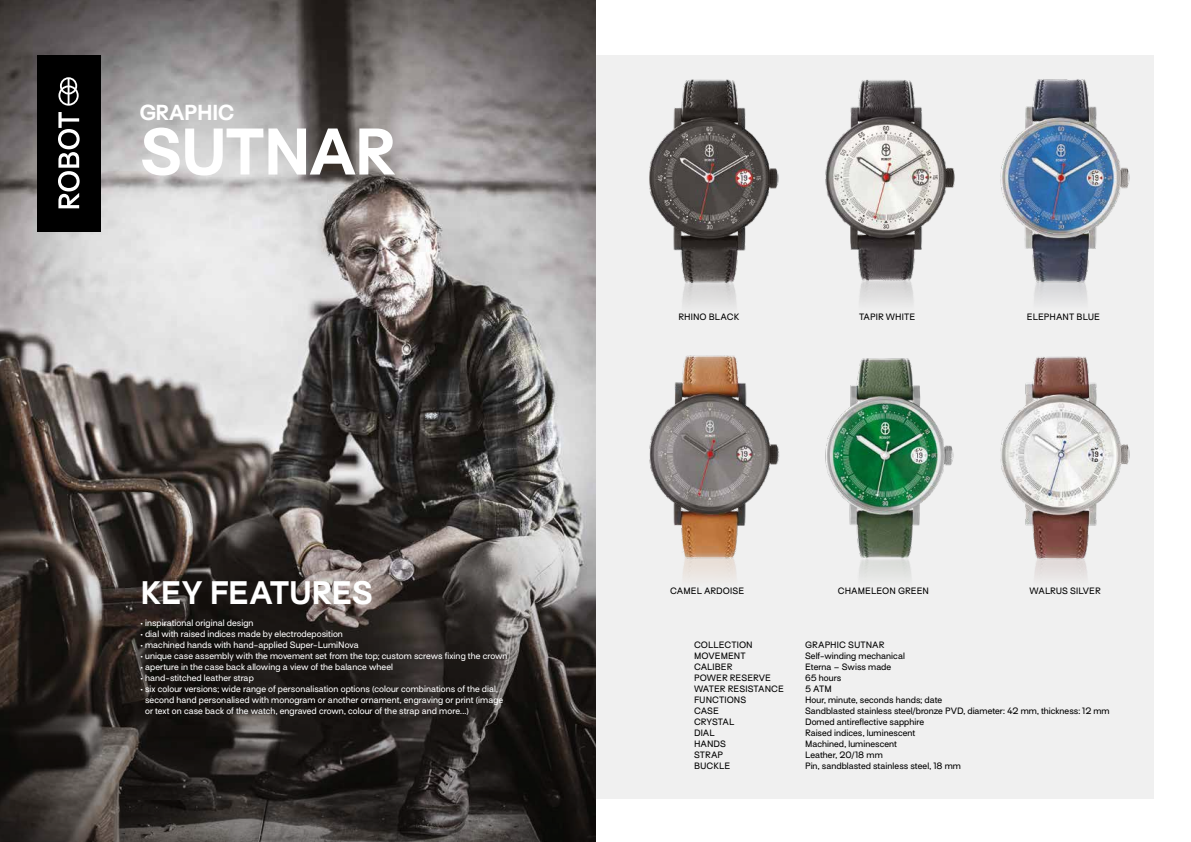
<style>
.page{position:relative;width:1191px;height:842px;background:#fff}
.page>*{position:absolute;margin:0;border:0;box-sizing:border-box;transform-origin:0 0}
.t1{font:700 60.5px "Surt";letter-spacing:-.02em;color:#fff}
.t2{font:700 30px "Surt";letter-spacing:-.02em;color:#fff}
.t3{font:700 20px "Surt";letter-spacing:-.02em;color:#fff}
.t4{font:8.5px/11px "Surt";letter-spacing:.005em;color:#fff}
.t5{font:8.5px "Surt";letter-spacing:.005em;color:#000}
</style>
<div class="page">
<div style="left:0;top:0;width:1191px;height:799px;background:#f0f0f0"></div>
<div style="left:1154px;top:0;width:37px;height:842px;background:#fff"></div>
<div style="left:0;top:0;width:1191px;height:55px;background:#fff"></div>
<img style="left:0;top:0;width:595px;height:26px">
<svg style="left:0;top:26px;width:595px;height:816px;background:#6a6563"></svg>
<div style="left:37px;top:55px;width:64px;height:176px;background:#000"></div>
<svg style="left:58px;top:112px;width:22px;height:96px"></svg>
<svg style="left:58px;top:77px;width:21px;height:29px"></svg>
<img style="left:569px;top:301px;width:167px;height:26px">
<img style="left:569px;top:51px;width:178px;height:250px">
<img style="left:1024px;top:79px;width:106px;height:221px">
<img style="left:747px;top:79px;width:277px;height:220px">
<img style="left:1000px;top:356px;width:130px;height:222px">
<img style="left:849px;top:358px;width:105px;height:202px">
<img style="left:569px;top:577px;width:166px;height:110px">
<img style="left:569px;top:327px;width:280px;height:250px">
<h3 class="t3" style="left:139px;top:99px;width:96px">GRAPHIC</h3>
<h1 class="t1" style="left:140px;top:113px;width:257px">SUTNAR</h1>
<h2 class="t2" style="left:140px;top:573px;width:234px">KEY FEATURES</h2>
<p class="t4" style="left:140px;top:618px;width:115px">• inspirational original design</p>
<p class="t4" style="left:140px;top:629px;width:204px">• dial with raised indices made by electrodeposition</p>
<p class="t4" style="left:140px;top:640px;width:220px">• machined hands with hand-applied Super-LumiNova</p>
<p class="t4" style="left:140px;top:651px;width:369px">• unique case assembly with the movement set from the top; custom screws fixing the crown</p>
<p class="t4" style="left:140px;top:662px;width:254px">• aperture in the case back allowing a view of the balance wheel</p>
<p class="t4" style="left:140px;top:673px;width:115px">• hand-stitched leather strap</p>
<p class="t4" style="left:145px;top:684px;width:360px;text-indent:-5px">• six colour versions; wide range of personalisation options (colour combinations of the dial, second hand personalised with monogram or another ornament, engraving or print (image or text on case back of the watch, engraved crown, colour of the strap and more...)</p>
<p class="t5" style="left:678px;top:311px;width:62px">RHINO BLACK</p>
<p class="t5" style="left:859px;top:311px;width:58px">TAPIR WHITE</p>
<p class="t5" style="left:1027px;top:311px;width:75px">ELEPHANT BLUE</p>
<p class="t5" style="left:670px;top:585px;width:76px">CAMEL ARDOISE</p>
<p class="t5" style="left:837px;top:585px;width:93px">CHAMELEON GREEN</p>
<p class="t5" style="left:1029px;top:585px;width:73px">WALRUS SILVER</p>
<p class="t5" style="left:694px;top:639px;width:60px">COLLECTION</p>
<p class="t5" style="left:805px;top:639px;width:81px">GRAPHIC SUTNAR</p>
<p class="t5" style="left:694px;top:650px;width:53px">MOVEMENT</p>
<p class="t5" style="left:805px;top:650px;width:101px">Self-winding mechanical</p>
<p class="t5" style="left:694px;top:661px;width:40px">CALIBER</p>
<p class="t5" style="left:805px;top:661px;width:88px">Eterna – Swiss made</p>
<p class="t5" style="left:694px;top:672px;width:79px">POWER RESERVE</p>
<p class="t5" style="left:805px;top:672px;width:38px">65 hours</p>
<p class="t5" style="left:694px;top:683px;width:92px">WATER RESISTANCE</p>
<p class="t5" style="left:805px;top:683px;width:28px">5 ATM</p>
<p class="t5" style="left:694px;top:694px;width:54px">FUNCTIONS</p>
<p class="t5" style="left:805px;top:694px;width:139px">Hour, minute, seconds hands; date</p>
<p class="t5" style="left:694px;top:705px;width:27px">CASE</p>
<p class="t5" style="left:805px;top:705px;width:306px">Sandblasted stainless steel/bronze PVD, diameter: 42 mm, thickness: 12 mm</p>
<p class="t5" style="left:694px;top:716px;width:42px">CRYSTAL</p>
<p class="t5" style="left:805px;top:716px;width:121px">Domed antireflective sapphire</p>
<p class="t5" style="left:694px;top:727px;width:22px">DIAL</p>
<p class="t5" style="left:805px;top:727px;width:112px">Raised indices, luminescent</p>
<p class="t5" style="left:694px;top:738px;width:33px">HANDS</p>
<p class="t5" style="left:805px;top:738px;width:94px">Machined, luminescent</p>
<p class="t5" style="left:694px;top:749px;width:31px">STRAP</p>
<p class="t5" style="left:805px;top:749px;width:79px">Leather, 20/18 mm</p>
<p class="t5" style="left:694px;top:760px;width:38px">BUCKLE</p>
<p class="t5" style="left:805px;top:760px;width:158px">Pin, sandblasted stainless steel, 18 mm</p>
</div>
